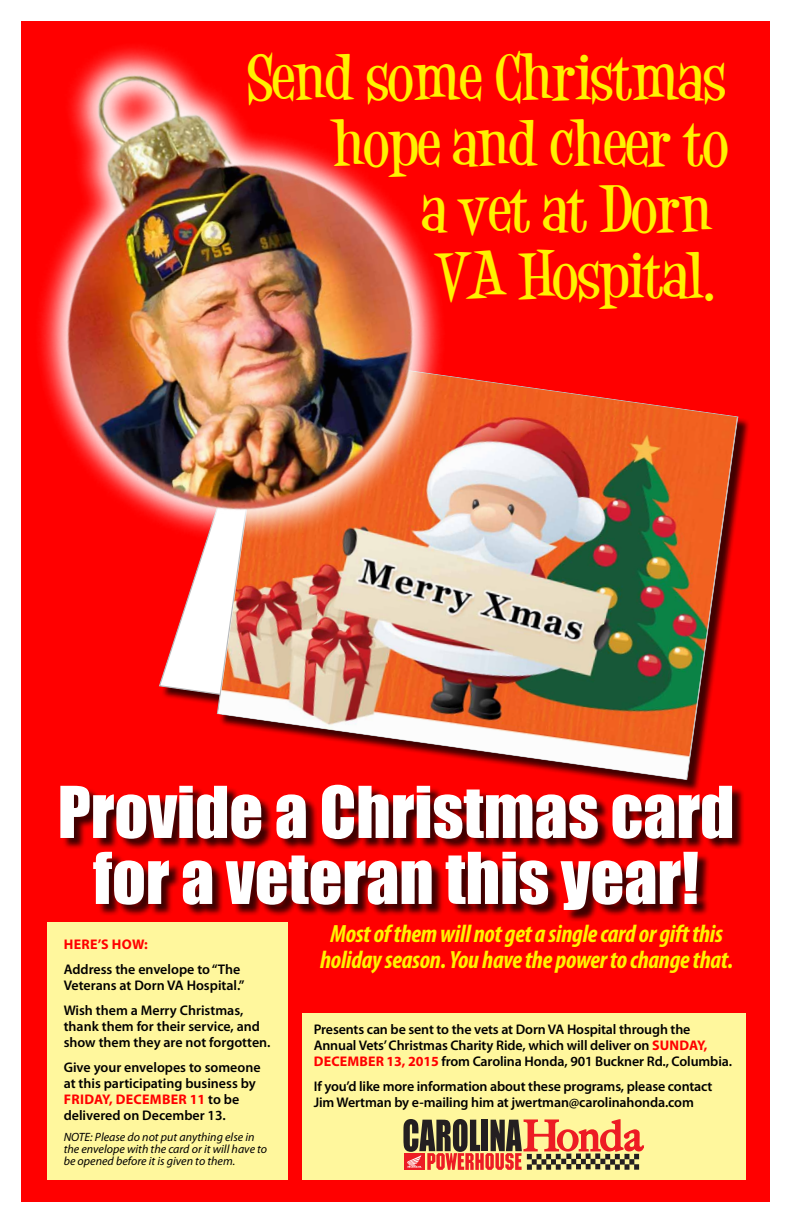
<style>
.page{position:relative;width:792px;height:1224px;background:#fff}
.page>*{position:absolute;margin:0;border:0;box-sizing:border-box;transform-origin:0 0}
.t1{font:66px/66px "Impact";color:#fff;text-align:center}
.t2{font:700 50px "Desigers";color:#fff200}
.t3{font:italic 700 condensed 25px/26px "Myriad Pro";letter-spacing:-.01em;color:#fff200;text-align:center}
.t4{font:600 14px/16px "Myriad Pro";letter-spacing:-.01em;color:#000}
.t5{font:700 14px "Myriad Pro";letter-spacing:.02em;color:#f00}
.t6{font:italic 12px/12px "Myriad Pro";color:#000}
.s1{font-weight:700;color:#f00}
</style>
<div class="page">
<div style="left:22px;top:22px;width:748px;height:1180px;background:#f00"></div>
<div style="left:160px;top:352px;width:590px;height:440px;background:#000;opacity:.75"></div>
<svg style="left:159px;top:352px;width:580px;height:401px"></svg>
<img style="left:218px;top:352px;width:519px;height:427px">
<svg style="left:21px;top:21px;width:457px;height:553px"></svg>
<img style="left:22px;top:33px;width:420px;height:504px">
<div style="left:62px;top:786px;width:683px;height:136px;background:#000;opacity:.75"></div>
<div style="left:47px;top:923px;width:240px;height:257px;background:#fff79d"></div>
<div style="left:302px;top:1013px;width:444px;height:167px;background:#fff79d"></div>
<svg style="left:403px;top:1119px;width:241px;height:51px"></svg>
<h2 class="t2" style="left:247px;top:41px;width:480px">Send some Christmas</h2>
<h2 class="t2" style="left:334px;top:107px;width:396px">hope and cheer to</h2>
<h2 class="t2" style="left:422px;top:173px;width:292px">a vet at Dorn</h2>
<h2 class="t2" style="left:434px;top:239px;width:287px">VA Hospital.</h2>
<h1 class="t1" style="left:58px;top:777px;width:678px">Provide a Christmas card for a veteran this year!</h1>
<h3 class="t3" style="left:320px;top:920px;width:415px">Most of them will not get a single card or gift this holiday season. You have the power to change that.</h3>
<p class="t5" style="left:64px;top:935px;width:86px">HERE’S HOW:</p>
<p class="t4" style="left:64px;top:961px;width:182px">Address the envelope to “The<br>Veterans at Dorn VA Hospital.”</p>
<p class="t4" style="left:64px;top:1002px;width:208px">Wish them a Merry Christmas, thank them for their service, and show them they are not forgotten.</p>
<p class="t4" style="left:64px;top:1059px;width:198px">Give your envelopes to someone at this participating business by<br><span class="s1">FRIDAY, DECEMBER 11</span> to be delivered on December 13.</p>
<p class="t6" style="left:64px;top:1130px;width:205px">NOTE: Please do not put anything else in the envelope with the card or it will have to be opened before it is given to them.</p>
<p class="t4" style="left:314px;top:1021px;width:420px">Presents can be sent to the vets at Dorn VA Hospital through the<br>Annual Vets’ Christmas Charity Ride, which will deliver on <span class="s1">SUNDAY,<br>DECEMBER 13, 2015</span> from Carolina Honda, 901 Buckner Rd., Columbia.</p>
<p class="t4" style="left:314px;top:1078px;width:400px">If you’d like more information about these programs, please contact<br>Jim Wertman by e-mailing him at jwertman@carolinahonda.com</p>
</div>
